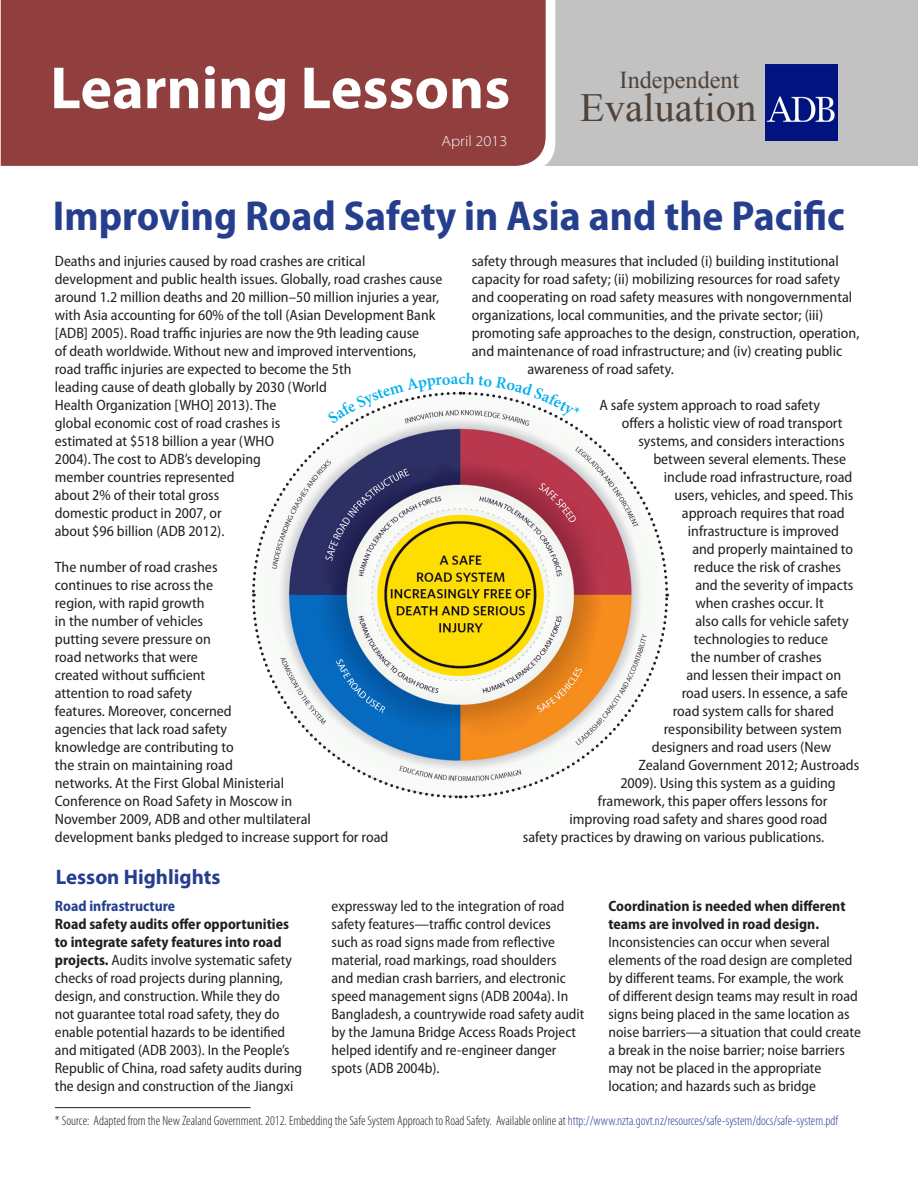
<style>
.page{position:relative;width:918px;height:1188px;background:#fff}
.page>*{position:absolute;margin:0;border:0;box-sizing:border-box;transform-origin:0 0}
.t1{font:700 60px "Myriad Pro";color:#fff}
.t2{font:700 semi-condensed 42px "Myriad Pro";color:#253f8e}
.t3{font:24.15px "Times New Roman";color:#4f4239}
.t4{font:700 21px "Myriad Pro";color:#253f8e}
.t5{font:semi-condensed 15px/18px "Myriad Pro";color:#231f20}
.t6{font:300 semi-expanded 15px "Myriad Pro";color:#fff}
.t7{font:300 condensed 13.5px "Myriad Pro";color:#231f20}
.s1{font-weight:700;color:#253f8e}
.s2{font-weight:700}
.s3{color:#253f8e}
</style>
<div class="page">
<div style="left:502px;top:0;width:416px;height:166px;background:#c2c2c2"></div>
<div style="left:1px;top:0;width:545px;height:166px;background:#903e3e"></div>
<img style="left:766px;top:64px;width:72px;height:77px">
<hr style="left:55px;top:1107px;width:196px;height:1px;background:#231f20">
<svg style="left:252px;top:391px;width:417px;height:408px"></svg>
<p class="t1" style="left:50px;top:49px;width:708px">Learning Lessons <sub>Evaluation</sub></p>
<p class="t3" style="left:620px;top:63px;width:121px">Independent</p>
<p class="t6" style="left:441px;top:133px;width:67px">April 2013</p>
<p class="t2" style="left:53px;top:189px;width:793px">Improving Road Safety in Asia and the Pacific</p>
<p class="t5" style="left:55px;top:252px;width:389px">Deaths and injuries caused by road crashes are critical development and public health issues. Globally, road crashes cause around 1.2 million deaths and 20 million–50 million injuries a year, with Asia accounting for 60% of the toll (Asian Development Bank [ADB] 2005). Road traffic injuries are now the 9th leading cause<br>of death worldwide. Without new and improved interventions, road traffic injuries are expected to become the 5th<br>leading cause of death globally by 2030 (World<br>Health Organization [WHO] 2013). The<br>global economic cost of road crashes is<br>estimated at $518 billion a year (WHO<br>2004). The cost to ADB’s developing<br>member countries represented<br>about 2% of their total gross<br>domestic product in 2007, or<br>about $96 billion (ADB 2012).</p>
<p class="t5" style="left:55px;top:558px;width:335px">The number of road crashes<br>continues to rise across the<br>region, with rapid growth<br>in the number of vehicles<br>putting severe pressure on<br>road networks that were<br>created without sufficient<br>attention to road safety<br>features. Moreover, concerned<br>agencies that lack road safety<br>knowledge are contributing to<br>the strain on maintaining road<br>networks. At the First Global Ministerial<br>Conference on Road Safety in Moscow in<br>November 2009, ADB and other multilateral development banks pledged to increase support for road</p>
<p class="t5" style="left:472px;top:252px;width:369px">safety through measures that included (i) building institutional</p>
<p class="t5" style="left:472px;top:270px;width:370px">capacity for road safety; (ii) mobilizing resources for road safety</p>
<p class="t5" style="left:472px;top:288px;width:382px">and cooperating on road safety measures with nongovernmental</p>
<p class="t5" style="left:472px;top:306px;width:353px">organizations, local communities, and the private sector; (iii)</p>
<p class="t5" style="left:472px;top:324px;width:389px">promoting safe approaches to the design, construction, operation,</p>
<p class="t5" style="left:472px;top:342px;width:372px">and maintenance of road infrastructure; and (iv) creating public</p>
<p class="t5" style="left:527px;top:360px;width:148px">awareness of road safety.</p>
<p class="t5" style="left:599px;top:396px;width:222px">A safe system approach to road safety</p>
<p class="t5" style="left:622px;top:414px;width:222px">offers a holistic view of road transport</p>
<p class="t5" style="left:638px;top:432px;width:208px">systems, and considers interactions</p>
<p class="t5" style="left:653px;top:450px;width:194px">between several elements. These</p>
<p class="t5" style="left:664px;top:468px;width:190px">include road infrastructure, road</p>
<p class="t5" style="left:674px;top:486px;width:181px">users, vehicles, and speed. This</p>
<p class="t5" style="left:682px;top:504px;width:164px">approach requires that road</p>
<p class="t5" style="left:688px;top:522px;width:153px">infrastructure is improved</p>
<p class="t5" style="left:692px;top:540px;width:162px">and properly maintained to</p>
<p class="t5" style="left:694px;top:558px;width:149px">reduce the risk of crashes</p>
<p class="t5" style="left:695px;top:576px;width:160px">and the severity of impacts</p>
<p class="t5" style="left:695px;top:594px;width:130px">when crashes occur. It</p>
<p class="t5" style="left:695px;top:612px;width:155px">also calls for vehicle safety</p>
<p class="t5" style="left:694px;top:630px;width:136px">technologies to reduce</p>
<p class="t5" style="left:691px;top:648px;width:132px">the number of crashes</p>
<p class="t5" style="left:686px;top:666px;width:156px">and lessen their impact on</p>
<p class="t5" style="left:682px;top:684px;width:168px">road users. In essence, a safe</p>
<p class="t5" style="left:673px;top:702px;width:163px">road system calls for shared</p>
<p class="t5" style="left:664px;top:720px;width:180px">responsibility between system</p>
<p class="t5" style="left:652px;top:738px;width:181px">designers and road users (New</p>
<p class="t5" style="left:638px;top:756px;width:222px">Zealand Government 2012; Austroads</p>
<p class="t5" style="left:620px;top:774px;width:217px">2009). Using this system as a guiding</p>
<p class="t5" style="left:598px;top:792px;width:231px">framework, this paper offers lessons for</p>
<p class="t5" style="left:569px;top:810px;width:260px">improving road safety and shares good road</p>
<p class="t5" style="left:523px;top:828px;width:303px">safety practices by drawing on various publications.</p>
<p class="t4" style="left:56px;top:863px;width:166px">Lesson Highlights</p>
<p class="t5" style="left:55px;top:897px;width:249px"><span class="s1">Road infrastructure<br></span><span class="s2">Road safety audits offer opportunities to integrate safety features into road projects.</span> Audits involve systematic safety checks of road projects during planning, design, and construction. While they do not guarantee total road safety, they do enable potential hazards to be identified and mitigated (ADB 2003). In the People’s Republic of China, road safety audits during the design and construction of the Jiangxi</p>
<p class="t5" style="left:332px;top:897px;width:254px">expressway led to the integration of road safety features—traffic control devices<br>such as road signs made from reflective material, road markings, road shoulders<br>and median crash barriers, and electronic speed management signs (ADB 2004a). In Bangladesh, a countrywide road safety audit by the Jamuna Bridge Access Roads Project helped identify and re-engineer danger spots (ADB 2004b).</p>
<p class="t5" style="left:608px;top:897px;width:254px"><span class="s2">Coordination is needed when different teams are involved in road design.<br></span>Inconsistencies can occur when several elements of the road design are completed by different teams. For example, the work<br>of different design teams may result in road signs being placed in the same location as noise barriers—a situation that could create a break in the noise barrier; noise barriers may not be placed in the appropriate location; and hazards such as bridge</p>
<p class="t7" style="left:55px;top:1113px;width:785px">* Source: Adapted from the New Zealand Government. 2012. Embedding the Safe System Approach to Road Safety. Available online at <span class="s3">http://www.nzta.govt.nz/resources/safe-system/docs/safe-system.pdf</span></p>
</div>
